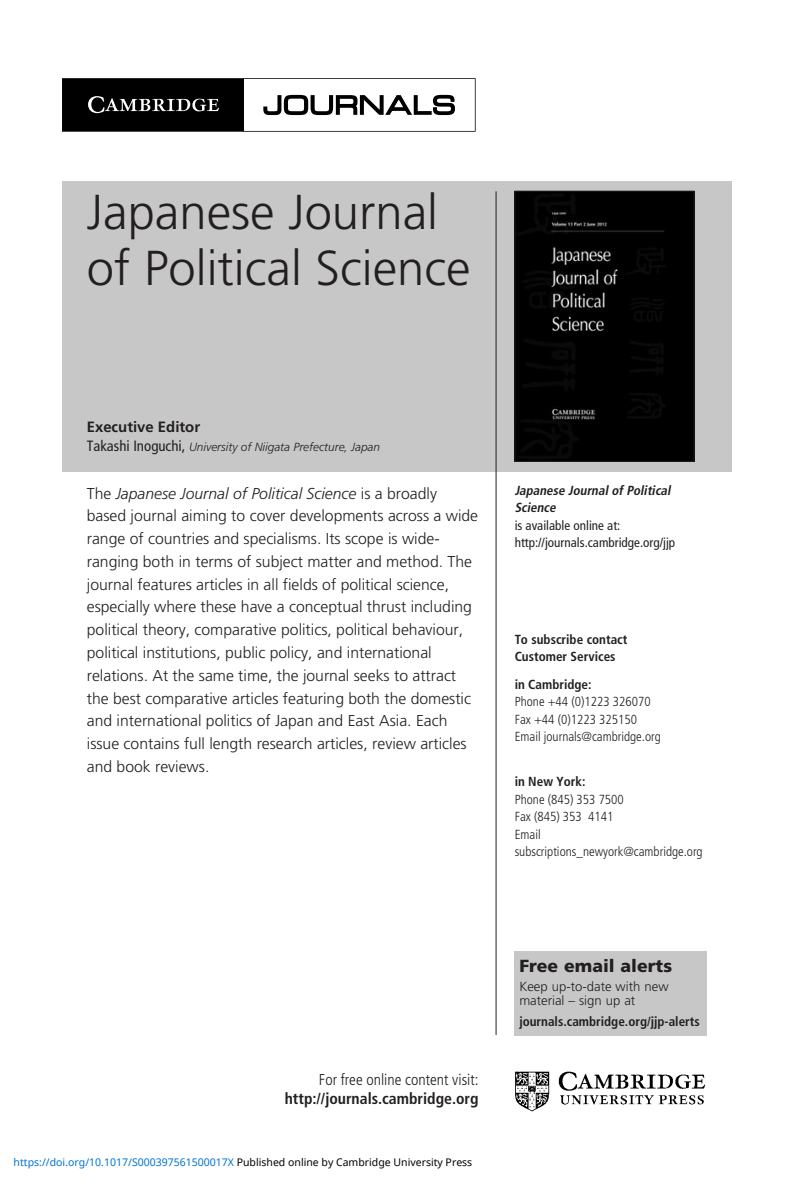
<style>
.page{position:relative;width:794px;height:1191px;background:#fff}
.page>*{position:absolute;margin:0;border:0;box-sizing:border-box;transform-origin:0 0}
.t1{font:300 49px/56px "Frutiger LT Std";color:#231f20}
.t2{font:900 17.5px "Frutiger LT Std";color:#231f20}
.t3{font:300 15.75px/22.8px "Frutiger LT Std";color:#231f20}
.t4{font:700 condensed 15.75px/19.2px "Frutiger LT Std";color:#231f20;text-align:right}
.t5{font:700 14.88px "Frutiger LT Std";color:#231f20}
.t6{font:300 condensed 13.12px/17.5px "Frutiger LT Std";color:#231f20}
.t7{font:condensed 13.12px/17.5px "Frutiger LT Std";color:#231f20}
.t8{font:700 condensed 13.12px/17.5px "Frutiger LT Std";color:#231f20}
.t9{font:300 13.12px/14px "Frutiger LT Std";color:#231f20}
.t10{font:italic 300 11.9px "Frutiger LT Std";color:#231f20}
.t11{font:10.5px "Noto Sans";color:#0172cf}
.s1{font-weight:400;font-style:normal;font-stretch:condensed;font-size:14.88px}
.s2{font-style:italic}
.s3{font-weight:700;font-style:italic}
.s4{font-weight:700}
.s5{font-weight:300}
.s6{color:#000}
</style>
<div class="page">
<div style="left:62px;top:181px;width:670px;height:290px;background:#c7c7c7"></div>
<img style="left:515px;top:1071px;width:191px;height:41px">
<hr style="left:495px;top:191px;width:1px;height:844px;background:#231f20">
<svg style="left:62px;top:78px;width:413px;height:54px"></svg>
<img style="left:516px;top:193px;width:176px;height:266px">
<div style="left:514px;top:191px;width:180px;height:270px;border:1px solid #231f20"></div>
<div style="left:514px;top:951px;width:193px;height:85px;background:#c7c7c7"></div>
<p class="t1" style="left:87px;top:187px;width:385px">Japanese Journal of Political Science</p>
<p class="t5" style="left:87px;top:419px;width:115px">Executive Editor</p>
<p class="t10" style="left:87px;top:440px;width:295px"><span class="s1">Takashi Inoguchi,</span> University of Niigata Prefecture, Japan</p>
<p class="t3" style="left:87px;top:483px;width:393px">The <span class="s2">Japanese Journal of Political Science</span> is a broadly based journal aiming to cover developments across a wide range of countries and specialisms. Its scope is wide&shy;ranging both in terms of subject matter and method. The journal features articles in all fields of political science, especially where these have a conceptual thrust including political theory, comparative politics, political behaviour, political institutions, public policy, and international relations. At the same time, the journal seeks to attract the best comparative articles featuring both the domestic and international politics of Japan and East Asia. Each issue contains full length research articles, review articles and book reviews.</p>
<p class="t7" style="left:514px;top:483px;width:162px"><span class="s3">Japanese Journal of Political<br>Science<br></span>is available online at: http://journals.cambridge.org/jjp</p>
<p class="t8" style="left:514px;top:631px;width:114px">To subscribe contact<br>Customer Services</p>
<p class="t6" style="left:514px;top:676px;width:148px"><span class="s4">in Cambridge:<br></span>Phone +44 (0)1223 326070<br>Fax +44 (0)1223 325150<br>Email journals@cambridge.org</p>
<p class="t6" style="left:514px;top:773px;width:189px"><span class="s4">in New York:<br></span>Phone (845) 353 7500<br>Fax (845) 353 4141<br>Email subscriptions_newyork@cambridge.org</p>
<p class="t4" style="left:285px;top:1070px;width:195px"><span class="s5">For free online content visit: </span>http://journals.cambridge.org</p>
<p class="t11" style="left:14px;top:1154px;width:460px">https://doi.org/10.1017/S000397561500017X <span class="s6">Published online by Cambridge University Press</span></p>
<p class="t2" style="left:519px;top:955px;width:154px">Free email alerts</p>
<p class="t9" style="left:519px;top:980px;width:151px">Keep up-to-date with new material – sign up at</p>
<p class="t8" style="left:519px;top:1013px;width:182px">journals.cambridge.org/jjp-alerts</p>
</div>
